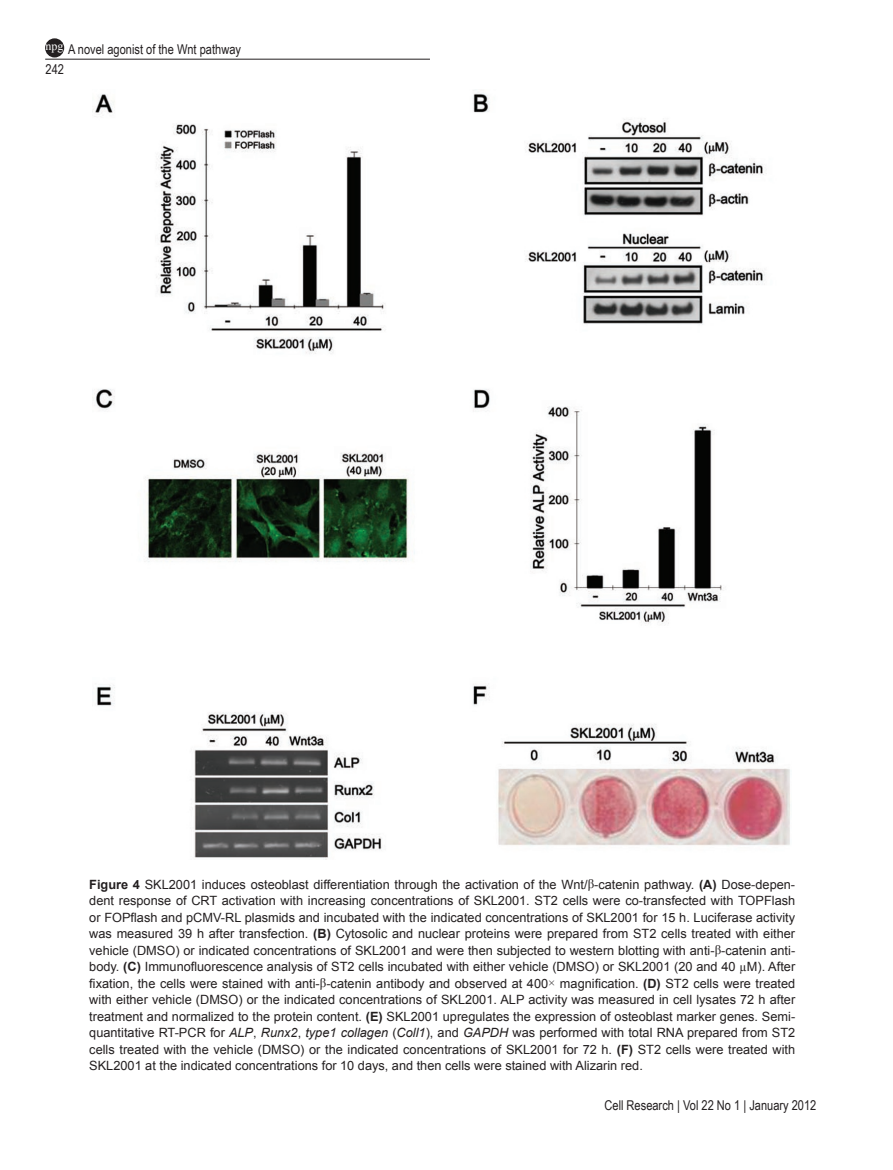
<style>
.page{position:relative;width:893px;height:1170px;background:#fff}
.page>*{position:absolute;margin:0;border:0;box-sizing:border-box;transform-origin:0 0}
.t1{font:13.5px "Arial Narrow";color:#231f20}
.t2{font:12.75px/16.5px "Arial";color:#231f20;text-align:justify}
.t3{font:12px "Times New Roman";color:#fff}
.s1{font-weight:700}
.s2{font-family:"Times New Roman PSMT2"}
.s3{font-family:"Times New Roman"}
.s4{font-style:italic}
</style>
<div class="page">
<hr style="left:45px;top:59px;width:385px;height:1px;background:#231f20">
<div style="left:46px;top:39px;width:17px;height:18px;background:#231f20;border-radius:50%"></div>
<div style="left:45px;top:38px;width:19px;height:19px;border:2px solid #231f20;border-radius:50%"></div>
<img style="left:93px;top:93px;width:697px;height:765px">
<p class="t1" style="left:68px;top:39px;width:174px">A novel agonist of the Wnt pathway</p>
<p class="t3" style="left:46px;top:38px;width:19px">npg</p>
<p class="t1" style="left:46px;top:59px;width:20px">242</p>
<p class="t2" style="left:89px;top:876px;width:707px"><span class="s1">Figure 4</span> SKL2001 induces osteoblast differentiation through the activation of the Wnt/<span class="s2">β</span>-catenin pathway. <span class="s1">(A)</span> Dose-depen&shy;dent response of CRT activation with increasing concentrations of SKL2001. ST2 cells were co-transfected with TOPFlash or FOPflash and pCMV-RL plasmids and incubated with the indicated concentrations of SKL2001 for 15 h. Luciferase activity was measured 39 h after transfection. <span class="s1">(B)</span> Cytosolic and nuclear proteins were prepared from ST2 cells treated with either vehicle (DMSO) or indicated concentrations of SKL2001 and were then subjected to western blotting with anti-<span class="s2">β</span>-catenin anti&shy;body. <span class="s1">(C)</span> Immunofluorescence analysis of ST2 cells incubated with either vehicle (DMSO) or SKL2001 (20 and 40 <span class="s3">µ</span>M). After fixation, the cells were stained with anti-<span class="s2">β</span>-catenin antibody and observed at 400<span class="s3">×</span> magnification. <span class="s1">(D)</span> ST2 cells were treated with either vehicle (DMSO) or the indicated concentrations of SKL2001. ALP activity was measured in cell lysates 72 h after treatment and normalized to the protein content. <span class="s1">(E)</span> SKL2001 upregulates the expression of osteoblast marker genes. Semi&shy;quantitative RT-PCR for <span class="s4">ALP</span>, <span class="s4">Runx2</span>, <span class="s4">type1 collagen</span> (<span class="s4">Coll1</span>), and <span class="s4">GAPDH</span> was performed with total RNA prepared from ST2 cells treated with the vehicle (DMSO) or the indicated concentrations of SKL2001 for 72 h. <span class="s1">(F)</span> ST2 cells were treated with SKL2001 at the indicated concentrations for 10 days, and then cells were stained with Alizarin red.</p>
<p class="t1" style="left:604px;top:1094px;width:213px">Cell Research | Vol 22 No 1 | January 2012</p>
</div>
